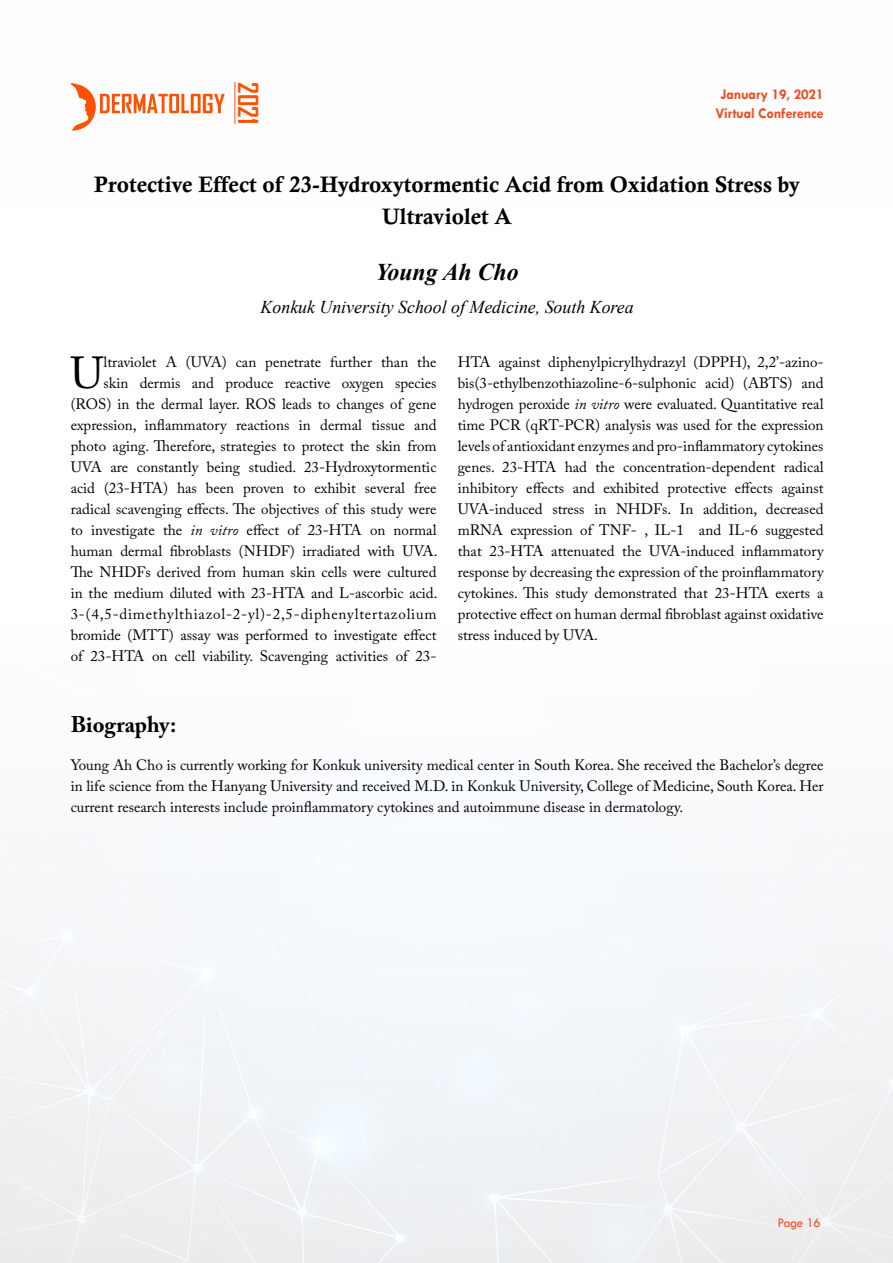
<style>
.page{position:relative;width:893px;height:1263px;background:#fff}
.page>*{position:absolute;margin:0;border:0;box-sizing:border-box;transform-origin:0 0}
.t1{font:44.55px "Adobe Caslon Pro";color:#000}
.t2{font:700 26.4px "Agency FB";color:#ff5100}
.t3{font:italic 700 24px "Times New Roman";color:#000}
.t4{font:700 22.5px/31.5px "Calisto MT Std";color:#000;text-align:center}
.t5{font:700 22.5px "Adobe Caslon Pro";color:#000}
.t6{font:italic 18px "Times New Roman";color:#000}
.t7{font:15px/21px "Adobe Caslon Pro";color:#000;text-align:justify}
.t8{font:700 15px/18.6px "Tw Cen";letter-spacing:-.01em;color:#f04c23;text-align:center;scale:.95 1}
.t9{font:13.5px "Tw Cen";letter-spacing:-.02em;color:#f04c23;scale:.95 1}
.s1{font-style:italic}
</style>
<div class="page">
<div style="left:0;top:621px;width:893px;height:642px;background:#f5f8fb"></div>
<svg style="left:70px;top:82px;width:166px;height:49px"></svg>
<h2 class="t2" style="left:263px;top:82px;width:43px;rotate:90deg">2021</h2>
<p class="t8" style="left:715px;top:85px;width:115px">January 19, 2021<br>Virtual Conference</p>
<h3 class="t4" style="left:94px;top:169px;width:707px">Protective Effect of 23-Hydroxytormentic Acid from Oxidation Stress by<br>Ultraviolet A</h3>
<h3 class="t3" style="left:376px;top:256px;width:145px">Young Ah Cho</h3>
<p class="t6" style="left:261px;top:295px;width:375px">Konkuk University School of Medicine, South Korea</p>
<p class="t7" style="left:71px;top:351px;width:368px;text-align:right">ltraviolet A (UVA) can penetrate further than the<br>skin dermis and produce reactive oxygen species (ROS) in the dermal layer. ROS leads to changes of gene expression, inflammatory reactions in dermal tissue and photo aging. Therefore, strategies to protect the skin from UVA are constantly being studied. 23-Hydroxytormentic acid (23-HTA) has been proven to exhibit several free radical scavenging effects. The objectives of this study were to investigate the <span class="s1">in vitro</span> effect of 23-HTA on normal human dermal fibroblasts (NHDF) irradiated with UVA.<br>The NHDFs derived from human skin cells were cultured in the medium diluted with 23-HTA and L-ascorbic acid.<br>3-(4,5-dimethylthiazol-2-yl)-2,5-diphenyltertazolium bromide (MTT) assay was performed to investigate effect of 23-HTA on cell viability. Scavenging activities of 23-</p>
<p class="t7" style="left:458px;top:351px;width:367px">HTA against diphenylpicrylhydrazyl (DPPH), 2,2’-azino&shy;bis(3-ethylbenzothiazoline-6-sulphonic acid) (ABTS) and hydrogen peroxide <span class="s1">in vitro</span> were evaluated. Quantitative real time PCR (qRT-PCR) analysis was used for the expression levels of antioxidant enzymes and pro-inflammatory cytokines genes. 23-HTA had the concentration-dependent radical inhibitory effects and exhibited protective effects against UVA-induced stress in NHDFs. In addition, decreased mRNA expression of TNF-α, IL-1 and IL-6 suggested that 23-HTA attenuated the UVA-induced inflammatory response by decreasing the expression of the proinflammatory cytokines. This study demonstrated that 23-HTA exerts a protective effect on human dermal fibroblast against oxidative stress induced by UVA.</p>
<h1 class="t1" style="left:70px;top:347px;width:35px">U</h1>
<h3 class="t5" style="left:71px;top:711px;width:107px">Biography:</h3>
<p class="t7" style="left:71px;top:754px;width:754px">Young Ah Cho is currently working for Konkuk university medical center in South Korea. She received the Bachelor’s degree in life science from the Hanyang University and received M.D. in Konkuk University, College of Medicine, South Korea. Her current research interests include proinflammatory cytokines and autoimmune disease in dermatology.</p>
<p class="t9" style="left:778px;top:1214px;width:47px">Page 16</p>
</div>
